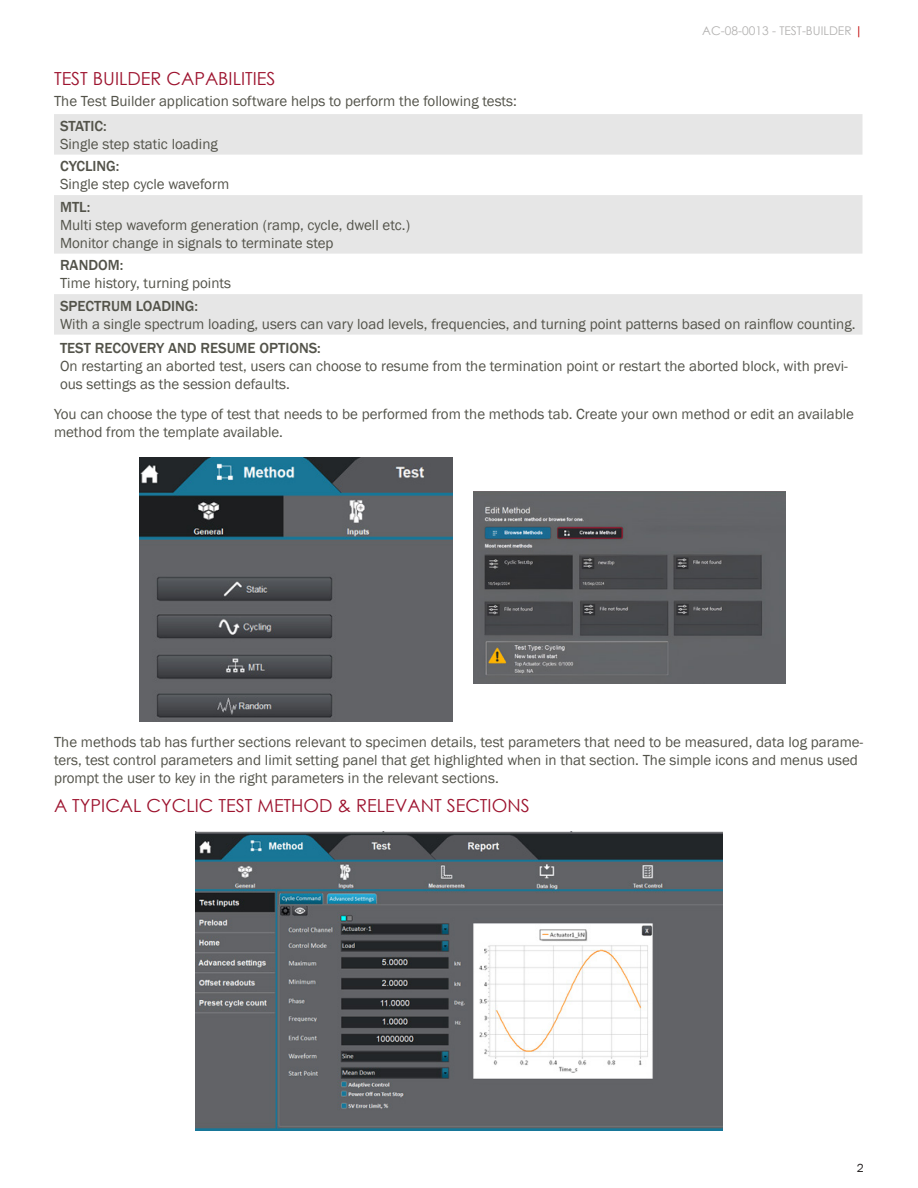
<style>
.page{position:relative;width:918px;height:1188px;background:#fff}
.page>*{position:absolute;margin:0;border:0;box-sizing:border-box;transform-origin:0 0}
.t1{font:18px "Century Gothic";color:#9d132e}
.t2{font:15px/18px "Franklin Gothic";color:#53534a}
.t3{font:12px "Century Gothic";color:#b3b2b1}
.t4{font:12px "Franklin Gothic";color:#231f20}
.s1{color:#c00000}
.s2{font-weight:500}
</style>
<div class="page">
<svg style="left:54px;top:114px;width:808px;height:221px;fill:#e6e6e6"></svg>
<img style="left:139px;top:458px;width:314px;height:263px">
<img style="left:474px;top:492px;width:312px;height:191px">
<img style="left:196px;top:831px;width:527px;height:299px">
<p class="t3" style="left:702px;top:22px;width:162px">AC-08-0013 - TEST-BUILDER <span class="s1">|</span></p>
<p class="t1" style="left:54px;top:66px;width:223px">TEST BUILDER CAPABILITIES</p>
<p class="t2" style="left:60px;top:117px;width:159px"><span class="s2">STATIC:<br></span>Single step static loading</p>
<p class="t2" style="left:60px;top:157px;width:171px"><span class="s2">CYCLING:<br></span>Single step cycle waveform</p>
<p class="t2" style="left:60px;top:198px;width:352px"><span class="s2">MTL:<br></span>Multi step waveform generation (ramp, cycle, dwell etc.)<br>Monitor change in signals to terminate step</p>
<p class="t2" style="left:60px;top:256px;width:173px"><span class="s2">RANDOM:<br></span>Time history, turning points</p>
<p class="t2" style="left:60px;top:297px;width:797px"><span class="s2">SPECTRUM LOADING:<br></span>With a single spectrum loading, users can vary load levels, frequencies, and turning point patterns based on rainflow counting.</p>
<p class="t2" style="left:60px;top:340px;width:789px"><span class="s2">TEST RECOVERY AND RESUME OPTIONS:<br></span>On restarting an aborted test, users can choose to resume from the termination point or restart the aborted block, with previ&shy;ous settings as the session defaults.</p>
<p class="t2" style="left:54px;top:406px;width:802px">You can choose the type of test that needs to be performed from the methods tab. Create your own method or edit an available method from the template available.</p>
<p class="t2" style="left:54px;top:93px;width:464px">The Test Builder application software helps to perform the following tests:</p>
<p class="t2" style="left:54px;top:734px;width:811px">The methods tab has further sections relevant to specimen details, test parameters that need to be measured, data log parame&shy;ters, test control parameters and limit setting panel that get highlighted when in that section. The simple icons and menus used prompt the user to key in the right parameters in the relevant sections.</p>
<p class="t1" style="left:54px;top:793px;width:477px">A TYPICAL CYCLIC TEST METHOD &amp; RELEVANT SECTIONS</p>
<p class="t4" style="left:857px;top:1161px;width:9px">2</p>
</div>
